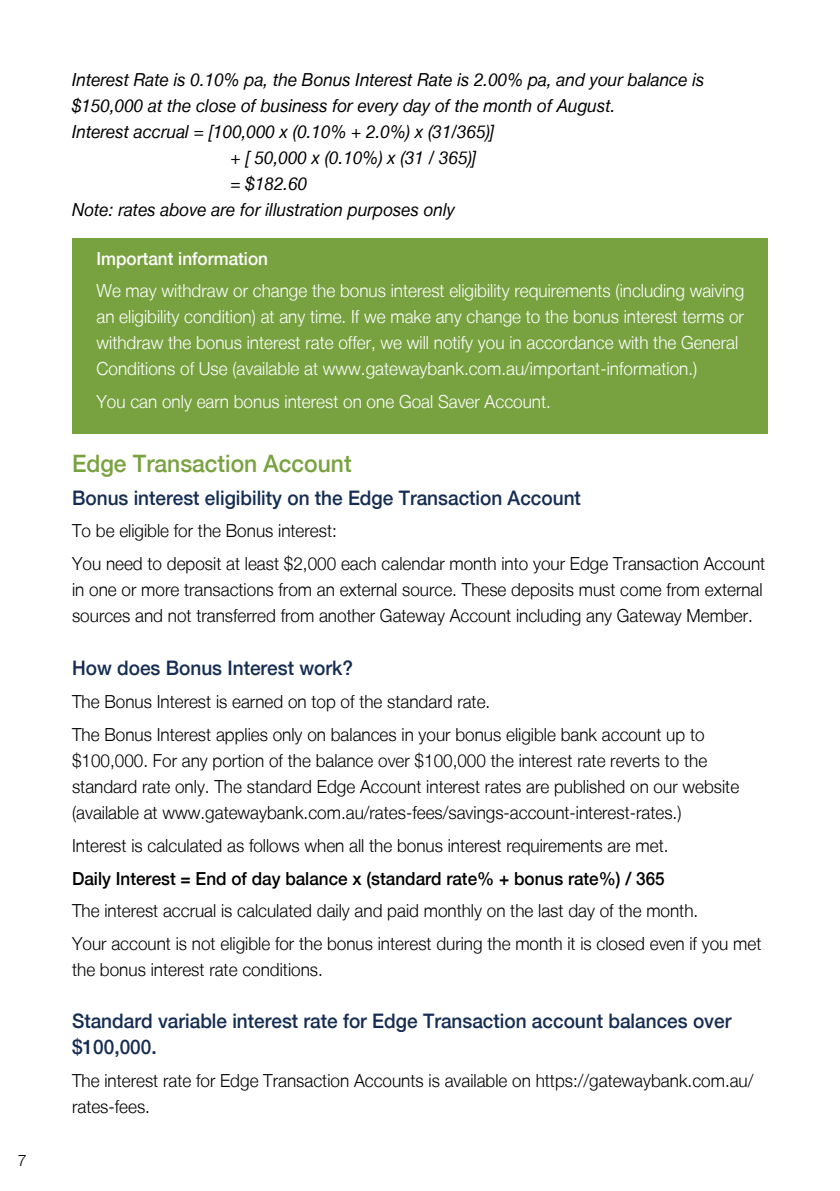
<style>
.page{position:relative;width:840px;height:1191px;background:#fff}
.page>*{position:absolute;margin:0;border:0;box-sizing:border-box;transform-origin:0 0}
.t1{font:500 24px "Helvetica Neue LT";color:#78a240;scale:.95 1}
.t2{font:500 20px/26px "Helvetica Neue LT";color:#152c53;scale:.95 1}
.t3{font:300 18px/26px "Helvetica Neue LT";color:#000;scale:.95 1}
.t4{font:300 18px/26px "Helvetica Neue LT";color:#fff;scale:.95 1}
.t5{font:italic 18px "Helvetica Neue LT";color:#000;scale:.95 1}
.t6{font:500 18px "Helvetica Neue LT";color:#000;scale:.95 1}
.t7{font:500 18px "Helvetica Neue LT";color:#fff;scale:.95 1}
.t8{font:300 16px "Helvetica Neue LT";color:#000}
</style>
<div class="page">
<div style="left:72px;top:238px;width:695px;height:195px;background:#78a240"></div>
<p class="t8" style="left:18px;top:1150px;width:10px">7</p>
<p class="t5" style="left:72px;top:69px;width:666px">Interest Rate is 0.10% pa, the Bonus Interest Rate is 2.00% pa, and your balance is</p>
<p class="t5" style="left:72px;top:95px;width:573px">$150,000 at the close of business for every day of the month of August.</p>
<p class="t5" style="left:72px;top:121px;width:446px">Interest accrual = [100,000 x (0.10% + 2.0%) x (31/365)]</p>
<p class="t5" style="left:230px;top:147px;width:260px">+ [ 50,000 x (0.10%) x (31 / 365)]</p>
<p class="t5" style="left:230px;top:173px;width:82px">= $182.60</p>
<p class="t5" style="left:72px;top:199px;width:404px">Note: rates above are for illustration purposes only</p>
<p class="t7" style="left:96px;top:247px;width:182px">Important information</p>
<p class="t4" style="left:96px;top:278px;width:683px">We may withdraw or change the bonus interest eligibility requirements (including waiving an eligibility condition) at any time. If we make any change to the bonus interest terms or withdraw the bonus interest rate offer, we will notify you in accordance with the General Conditions of Use (available at www.gatewaybank.com.au/important-information.)</p>
<p class="t4" style="left:96px;top:388px;width:479px">You can only earn bonus interest on one Goal Saver Account.</p>
<h1 class="t1" style="left:72px;top:449px;width:295px">Edge Transaction Account</h1>
<p class="t2" style="left:72px;top:484px;width:537px">Bonus interest eligibility on the Edge Transaction Account</p>
<p class="t3" style="left:72px;top:514px;width:730px;line-height:32.8px">To be eligible for the Bonus interest:<br>You need to deposit at least $2,000 each calendar month into your Edge Transaction Account</p>
<p class="t3" style="left:72px;top:576px;width:728px">in one or more transactions from an external source. These deposits must come from external sources and not transferred from another Gateway Account including any Gateway Member.</p>
<p class="t2" style="left:72px;top:655px;width:297px">How does Bonus Interest work?</p>
<p class="t3" style="left:72px;top:685px;width:667px;line-height:32.8px">The Bonus Interest is earned on top of the standard rate.<br>The Bonus Interest applies only on balances in your bonus eligible bank account up to</p>
<p class="t3" style="left:72px;top:747px;width:703px">$100,000. For any portion of the balance over $100,000 the interest rate reverts to the standard rate only. The standard Edge Account interest rates are published on our website (available at www.gatewaybank.com.au/rates-fees/savings-account-interest-rates.)</p>
<p class="t3" style="left:72px;top:832px;width:629px">Interest is calculated as follows when all the bonus interest requirements are met.</p>
<p class="t6" style="left:72px;top:867px;width:625px">Daily Interest = End of day balance x (standard rate% + bonus rate%) / 365</p>
<p class="t3" style="left:72px;top:894px;width:726px;line-height:32.8px">The interest accrual is calculated daily and paid monthly on the last day of the month.<br>Your account is not eligible for the bonus interest during the month it is closed even if you met</p>
<p class="t3" style="left:72px;top:956px;width:265px">the bonus interest rate conditions.</p>
<p class="t2" style="left:72px;top:1008px;width:695px">Standard variable interest rate for Edge Transaction account balances over $100,000.</p>
<p class="t3" style="left:72px;top:1067px;width:718px">The interest rate for Edge Transaction Accounts is available on https://gatewaybank.com.au/ rates-fees.</p>
</div>
